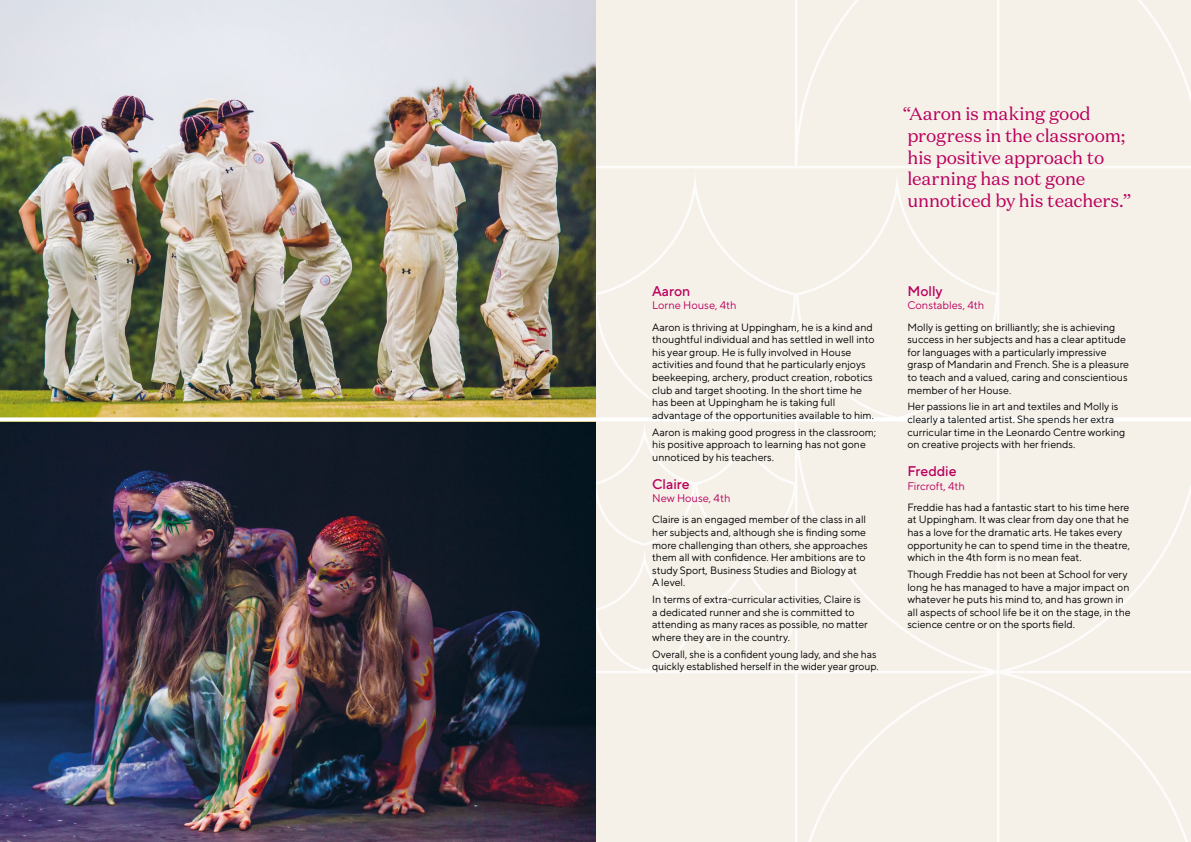
<style>
.page{position:relative;width:1191px;height:842px;background:#fff}
.page>*{position:absolute;margin:0;border:0;box-sizing:border-box;transform-origin:0 0}
.t1{font:18px/21.6px "Domaine Text";letter-spacing:-.01em;color:#ba005d}
.t2{font:500 14px "TT Norms Pro";color:#ba005d}
.t3{font:11px "TT Norms Pro";color:#ba005d}
.t4{font:10.5px/12.6px "TT Norms Pro";color:#000}
</style>
<div class="page">
<div style="left:595px;top:0;width:596px;height:842px;background:#f5f1e9"></div>
<img style="left:0;top:421px;width:595px;height:421px">
<img style="left:0;top:0;width:595px;height:417px">
<hr style="left:0;top:417px;width:1191px;height:4px;background:#fff">
<h1 class="t1" style="left:902px;top:103px;width:230px">“Aaron is making good progress in the classroom; his positive approach to learning has not gone unnoticed by his teachers.”</h1>
<h2 class="t2" style="left:652px;top:281px;width:40px">Aaron</h2>
<p class="t3" style="left:652px;top:298px;width:86px">Lorne House, 4th</p>
<p class="t4" style="left:652px;top:320px;width:224px">Aaron is thriving at Uppingham, he is a kind and thoughtful individual and has settled in well into his year group. He is fully involved in House activities and found that he particularly enjoys beekeeping, archery, product creation, robotics club and target shooting. In the short time he has been at Uppingham he is taking full advantage of the opportunities available to him.</p>
<p class="t4" style="left:652px;top:425px;width:226px">Aaron is making good progress in the classroom; his positive approach to learning has not gone unnoticed by his teachers.</p>
<h2 class="t2" style="left:652px;top:474px;width:39px">Claire</h2>
<p class="t3" style="left:652px;top:490px;width:80px">New House, 4th</p>
<p class="t4" style="left:652px;top:512px;width:217px">Claire is an engaged member of the class in all her subjects and, although she is finding some more challenging than others, she approaches them all with confidence. Her ambitions are to study Sport, Business Studies and Biology at<br>A level.</p>
<p class="t4" style="left:652px;top:592px;width:217px">In terms of extra-curricular activities, Claire is a dedicated runner and she is committed to attending as many races as possible, no matter where they are in the country.</p>
<p class="t4" style="left:652px;top:647px;width:228px">Overall, she is a confident young lady, and she has quickly established herself in the wider year group.</p>
<h2 class="t2" style="left:907px;top:281px;width:37px">Molly</h2>
<p class="t3" style="left:907px;top:298px;width:78px">Constables, 4th</p>
<p class="t4" style="left:907px;top:320px;width:223px">Molly is getting on brilliantly; she is achieving success in her subjects and has a clear aptitude for languages with a particularly impressive grasp of Mandarin and French. She is a pleasure to teach and a valued, caring and conscientious member of her House.</p>
<p class="t4" style="left:907px;top:400px;width:219px">Her passions lie in art and textiles and Molly is clearly a talented artist. She spends her extra curricular time in the Leonardo Centre working on creative projects with her friends.</p>
<h2 class="t2" style="left:907px;top:461px;width:51px">Freddie</h2>
<p class="t3" style="left:907px;top:478px;width:59px">Fircroft, 4th</p>
<p class="t4" style="left:907px;top:500px;width:224px">Freddie has had a fantastic start to his time here at Uppingham. It was clear from day one that he has a love for the dramatic arts. He takes every opportunity he can to spend time in the theatre, which in the 4th form is no mean feat.</p>
<p class="t4" style="left:907px;top:567px;width:225px">Though Freddie has not been at School for very long he has managed to have a major impact on whatever he puts his mind to, and has grown in all aspects of school life be it on the stage, in the science centre or on the sports field.</p>
</div>
